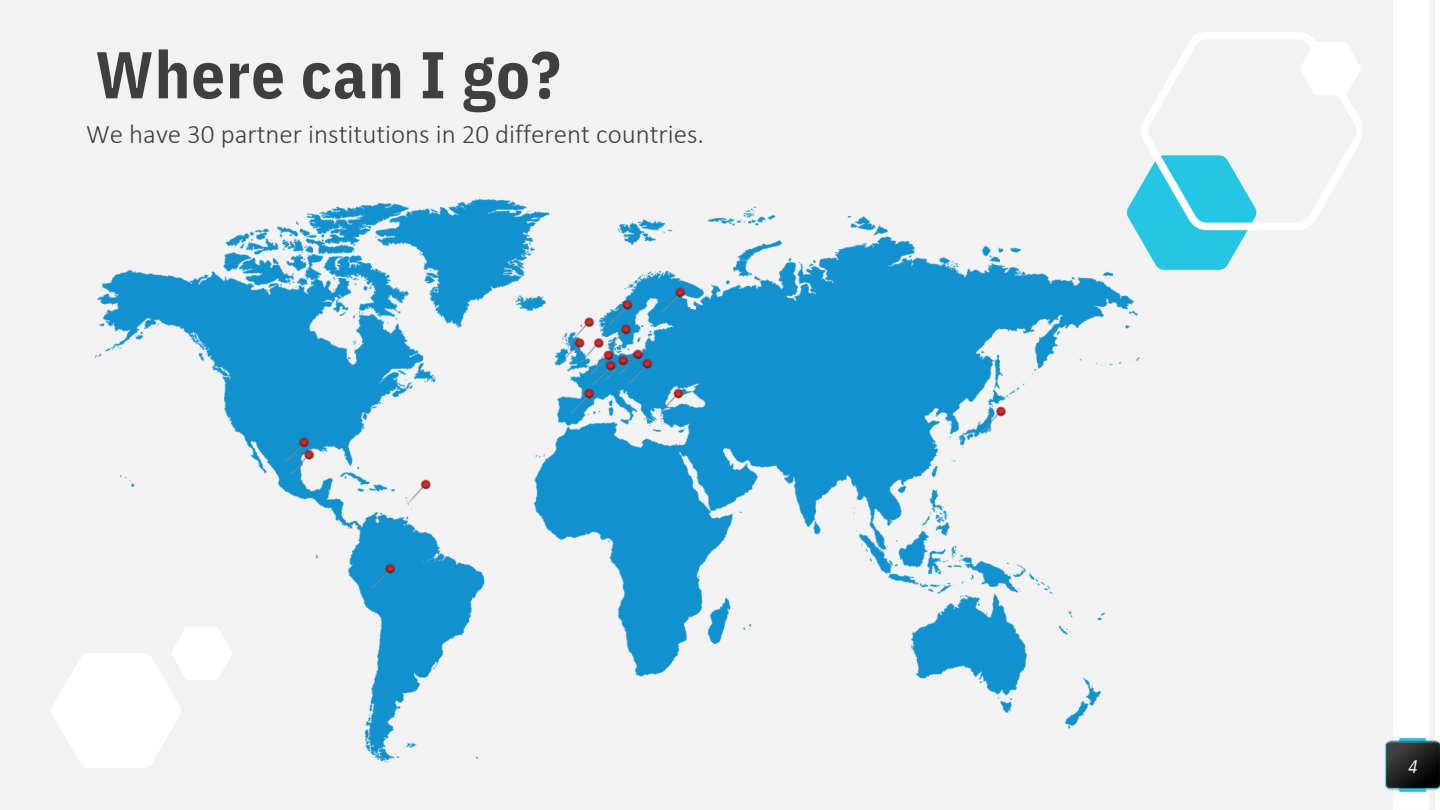
<style>
.page{position:relative;width:1440px;height:810px;background:#f2f2f2}
.page>*{position:absolute;margin:0;border:0;box-sizing:border-box;transform-origin:0 0}
.t1{font:700 66px "IBM Plex Sans Cond";letter-spacing:.015em;color:#3f3f3f}
.t2{font:300 27px "Calibri";color:#3f3f3f}
.t3{font:italic 18px "IBM Plex Sans Cond";color:#fff}
</style>
<div class="page">
<svg style="left:52px;top:654px;width:43px;height:114px"></svg>
<svg style="left:1138px;top:32px;width:223px;height:238px"></svg>
<img style="left:1384px;top:0;width:56px;height:810px">
<img style="left:95px;top:191px;width:1045px;height:577px">
<img style="left:966px;top:392px;width:63px;height:59px">
<img style="left:554px;top:303px;width:38px;height:21px">
<img style="left:544px;top:324px;width:47px;height:59px">
<img style="left:554px;top:374px;width:63px;height:59px">
<img style="left:573px;top:336px;width:18px;height:59px">
<img style="left:639px;top:344px;width:36px;height:59px">
<img style="left:592px;top:285px;width:63px;height:59px">
<img style="left:643px;top:374px;width:63px;height:59px">
<img style="left:274px;top:435px;width:63px;height:59px">
<img style="left:269px;top:423px;width:63px;height:59px">
<img style="left:355px;top:549px;width:63px;height:59px">
<img style="left:645px;top:273px;width:63px;height:59px">
<img style="left:390px;top:465px;width:64px;height:59px">
<img style="left:603px;top:335px;width:63px;height:59px">
<img style="left:575px;top:346px;width:64px;height:59px">
<p class="t1" style="left:95px;top:31px;width:467px">Where can I go?</p>
<p class="t2" style="left:86px;top:123px;width:620px">We have 30 partner institutions in 20 different countries.</p>
<p class="t3" style="left:1408px;top:754px;width:11px">4</p>
</div>
